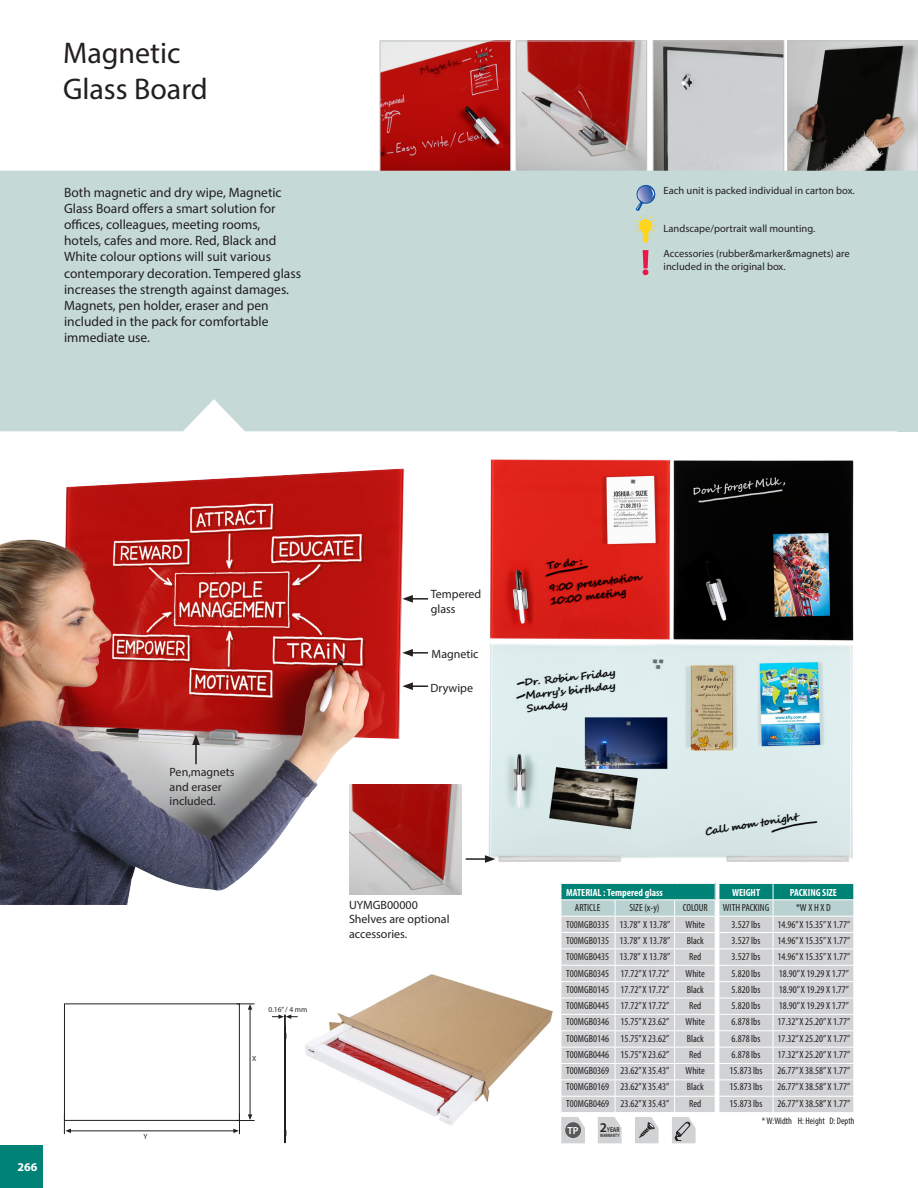
<style>
.page{position:relative;width:918px;height:1188px;background:#fff}
.page>*{position:absolute;margin:0;border:0;box-sizing:border-box;transform-origin:0 0}
.t1{font:30px "Myriad Pro";color:#231f20}
.t2{font:13.5px/16.2px "Myriad Pro";color:#231f20}
.t3{font:600 13.35px "Myriad Pro";color:#231f20}
.t4{font:12px/14.4px "Myriad Pro";color:#231f20}
.t5{font:700 12px "Myriad Pro";color:#fff}
.t6{font:10.5px/12.6px "Myriad Pro";color:#231f20}
.t7{font:condensed 10.35px/16.2px "Myriad Pro";color:#231f20;text-align:justify}
.t8{font:700 condensed 10.35px "Myriad Pro";color:#fff}
.t9{font:600 10.2px "Myriad Pro";color:#fff}
.t10{font:condensed 9.45px "Myriad Pro";color:#231f20}
.t11{font:7.5px "Myriad Pro";color:#231f20}
.t12{font:600 7.05px "Myriad Pro";color:#231f20;scale:.8 1}
.t13{font:600 4.8px "Myriad Pro";color:#231f20;scale:.8 1}
</style>
<div class="page">
<div style="left:0;top:1145px;width:43px;height:43px;background:#008276"></div>
<img style="left:305px;top:974px;width:248px;height:151px">
<img style="left:484px;top:459px;width:370px;height:404px">
<img style="left:0;top:469px;width:404px;height:436px">
<img style="left:382px;top:43px;width:127px;height:127px">
<div style="left:380px;top:41px;width:131px;height:131px;border:1px solid #c1c2c4"></div>
<img style="left:518px;top:43px;width:127px;height:127px">
<div style="left:516px;top:41px;width:131px;height:131px;border:1px solid #c1c2c4"></div>
<img style="left:789px;top:43px;width:127px;height:127px">
<div style="left:787px;top:41px;width:131px;height:131px;border:1px solid #c1c2c4"></div>
<img style="left:655px;top:43px;width:127px;height:127px">
<div style="left:653px;top:41px;width:131px;height:131px;border:1px solid #c1c2c4"></div>
<div style="left:0;top:171px;width:918px;height:260px;background:#c5d9d7"></div>
<svg style="left:634px;top:184px;width:23px;height:59px"></svg>
<svg style="left:643px;top:250px;width:5px;height:25px"></svg>
<div style="left:64px;top:1004px;width:176px;height:117px;border:1px solid #231f20"></div>
<hr style="left:195px;top:743px;width:2px;height:21px;background:#231f20">
<svg style="left:192px;top:734px;width:8px;height:11px"></svg>
<svg style="left:402px;top:649px;width:26px;height:8px"></svg>
<svg style="left:402px;top:595px;width:26px;height:8px"></svg>
<svg style="left:402px;top:682px;width:26px;height:8px"></svg>
<hr style="left:466px;top:858px;width:21px;height:2px;background:#231f20">
<svg style="left:485px;top:855px;width:10px;height:8px"></svg>
<hr style="left:71px;top:1131px;width:164px;height:1px;background:#231f20">
<hr style="left:250px;top:1008px;width:1px;height:110px;background:#231f20">
<svg style="left:237px;top:1004px;width:18px;height:6px"></svg>
<svg style="left:272px;top:1014px;width:26px;height:130px"></svg>
<svg style="left:233px;top:1113px;width:22px;height:21px"></svg>
<svg style="left:64px;top:1113px;width:7px;height:21px"></svg>
<img style="left:349px;top:784px;width:113px;height:111px">
<svg style="left:561px;top:883px;width:293px;height:261px;background:#cad4d5"></svg>
<hr style="left:719px;top:1112px;width:54px;height:1px;background:#fff">
<hr style="left:773px;top:1112px;width:81px;height:1px;background:#fff">
<p class="t1" style="left:63px;top:34px;width:119px">Magnetic</p>
<p class="t1" style="left:63px;top:70px;width:146px">Glass Board</p>
<p class="t2" style="left:64px;top:184px;width:239px">Both magnetic and dry wipe, Magnetic Glass Board offers a smart solution for offices, colleagues, meeting rooms,<br>hotels, cafes and more. Red, Black and White colour options will suit various contemporary decoration. Tempered glass increases the strength against damages.<br>Magnets, pen holder, eraser and pen included in the pack for comfortable immediate use.</p>
<p class="t6" style="left:664px;top:184px;width:193px">Each unit is packed individual in carton box.</p>
<p class="t6" style="left:664px;top:222px;width:153px">Landscape/portrait wall mounting.</p>
<p class="t6" style="left:664px;top:247px;width:188px">Accessories (rubber&amp;marker&amp;magnets) are included in the original box.</p>
<p class="t5" style="left:18px;top:1159px;width:21px">266</p>
<p class="t4" style="left:170px;top:765px;width:67px">Pen,magnets and eraser included.</p>
<p class="t11" style="left:144px;top:1132px;width:6px">Y</p>
<p class="t11" style="left:268px;top:1005px;width:40px">0.16” / 4 mm</p>
<p class="t11" style="left:252px;top:1054px;width:6px">X</p>
<p class="t4" style="left:431px;top:587px;width:52px">Tempered glass</p>
<p class="t4" style="left:432px;top:646px;width:48px">Magnetic</p>
<p class="t4" style="left:431px;top:680px;width:44px">Drywipe</p>
<p class="t4" style="left:349px;top:897px;width:70px">UYMGB00000</p>
<p class="t4" style="left:349px;top:912px;width:102px">Shelves are optional accessories.</p>
<p class="t8" style="left:566px;top:886px;width:98px">MATERIAL : Tempered glass</p>
<p class="t8" style="left:732px;top:886px;width:30px">WEIGHT</p>
<p class="t8" style="left:790px;top:886px;width:49px">PACKING SIZE</p>
<p class="t7" style="left:575px;top:900px;width:27px">ARTICLE</p>
<p class="t7" style="left:566px;top:916px;width:44px">T00MGB0335<br>T00MGB0135<br>T00MGB0435<br>T00MGB0345<br>T00MGB0145<br>T00MGB0445<br>T00MGB0346<br>T00MGB0146<br>T00MGB0446<br>T00MGB0369<br>T00MGB0169<br>T00MGB0469</p>
<p class="t7" style="left:629px;top:900px;width:32px">SIZE (x-y)</p>
<p class="t7" style="left:620px;top:916px;width:52px">13.78” X 13.78”</p>
<p class="t7" style="left:620px;top:932px;width:52px">13.78” X 13.78”</p>
<p class="t7" style="left:620px;top:949px;width:52px">13.78” X 13.78”</p>
<p class="t7" style="left:620px;top:965px;width:51px">17.72” X 17.72”</p>
<p class="t7" style="left:620px;top:981px;width:51px">17.72” X 17.72”</p>
<p class="t7" style="left:620px;top:997px;width:51px">17.72” X 17.72”</p>
<p class="t7" style="left:620px;top:1014px;width:51px">15.75” X 23.62”</p>
<p class="t7" style="left:620px;top:1030px;width:51px">15.75” X 23.62”</p>
<p class="t7" style="left:620px;top:1046px;width:51px">15.75” X 23.62”</p>
<p class="t7" style="left:620px;top:1063px;width:51px">23.62” X 35.43”</p>
<p class="t7" style="left:620px;top:1079px;width:51px">23.62” X 35.43”</p>
<p class="t7" style="left:620px;top:1095px;width:51px">23.62” X 35.43”</p>
<p class="t7" style="left:683px;top:900px;width:27px">COLOUR</p>
<p class="t7" style="left:686px;top:916px;width:21px">White</p>
<p class="t7" style="left:687px;top:932px;width:18px">Black</p>
<p class="t7" style="left:689px;top:949px;width:14px">Red</p>
<p class="t7" style="left:686px;top:965px;width:21px">White</p>
<p class="t7" style="left:687px;top:981px;width:18px">Black</p>
<p class="t7" style="left:689px;top:997px;width:14px">Red</p>
<p class="t7" style="left:686px;top:1014px;width:21px">White</p>
<p class="t7" style="left:687px;top:1030px;width:18px">Black</p>
<p class="t7" style="left:689px;top:1046px;width:14px">Red</p>
<p class="t7" style="left:686px;top:1063px;width:21px">White</p>
<p class="t7" style="left:687px;top:1079px;width:18px">Black</p>
<p class="t7" style="left:689px;top:1095px;width:14px">Red</p>
<p class="t7" style="left:796px;top:900px;width:36px">*W X H X D</p>
<p class="t7" style="left:778px;top:916px;width:74px">14.96” X 15.35” X 1.77”</p>
<p class="t7" style="left:778px;top:932px;width:74px">14.96” X 15.35” X 1.77”</p>
<p class="t7" style="left:778px;top:949px;width:74px">14.96” X 15.35” X 1.77”</p>
<p class="t7" style="left:779px;top:965px;width:72px">18.90” X 19.29 X 1.77”</p>
<p class="t7" style="left:779px;top:981px;width:72px">18.90” X 19.29 X 1.77”</p>
<p class="t7" style="left:779px;top:997px;width:72px">18.90” X 19.29 X 1.77”</p>
<p class="t7" style="left:778px;top:1014px;width:74px">17.32” X 25.20” X 1.77”</p>
<p class="t7" style="left:778px;top:1030px;width:74px">17.32” X 25.20” X 1.77”</p>
<p class="t7" style="left:778px;top:1046px;width:74px">17.32” X 25.20” X 1.77”</p>
<p class="t7" style="left:778px;top:1063px;width:74px">26.77” X 38.58” X 1.77”</p>
<p class="t7" style="left:778px;top:1079px;width:74px">26.77” X 38.58” X 1.77”</p>
<p class="t7" style="left:778px;top:1095px;width:74px">26.77” X 38.58” X 1.77”</p>
<p class="t7" style="left:723px;top:900px;width:48px">WITH PACKING</p>
<p class="t7" style="left:732px;top:916px;width:30px">3.527 lbs</p>
<p class="t7" style="left:732px;top:932px;width:30px">3.527 lbs</p>
<p class="t7" style="left:732px;top:949px;width:30px">3.527 lbs</p>
<p class="t7" style="left:732px;top:965px;width:30px">5.820 lbs</p>
<p class="t7" style="left:732px;top:981px;width:30px">5.820 lbs</p>
<p class="t7" style="left:732px;top:997px;width:30px">5.820 lbs</p>
<p class="t7" style="left:732px;top:1014px;width:30px">6.878 lbs</p>
<p class="t7" style="left:732px;top:1030px;width:30px">6.878 lbs</p>
<p class="t7" style="left:732px;top:1046px;width:30px">6.878 lbs</p>
<p class="t7" style="left:730px;top:1063px;width:34px">15.873 lbs</p>
<p class="t7" style="left:730px;top:1079px;width:34px">15.873 lbs</p>
<p class="t7" style="left:730px;top:1095px;width:34px">15.873 lbs</p>
<p class="t9" style="left:568px;top:1124px;width:13px">TP</p>
<p class="t3" style="left:600px;top:1119px;width:9px">2</p>
<p class="t12" style="left:607px;top:1125px;width:17px">YEAR</p>
<p class="t13" style="left:600px;top:1132px;width:26px">WARRANTY</p>
<p class="t10" style="left:762px;top:1115px;width:94px">* W:Width H: Height D: Depth</p>
</div>
